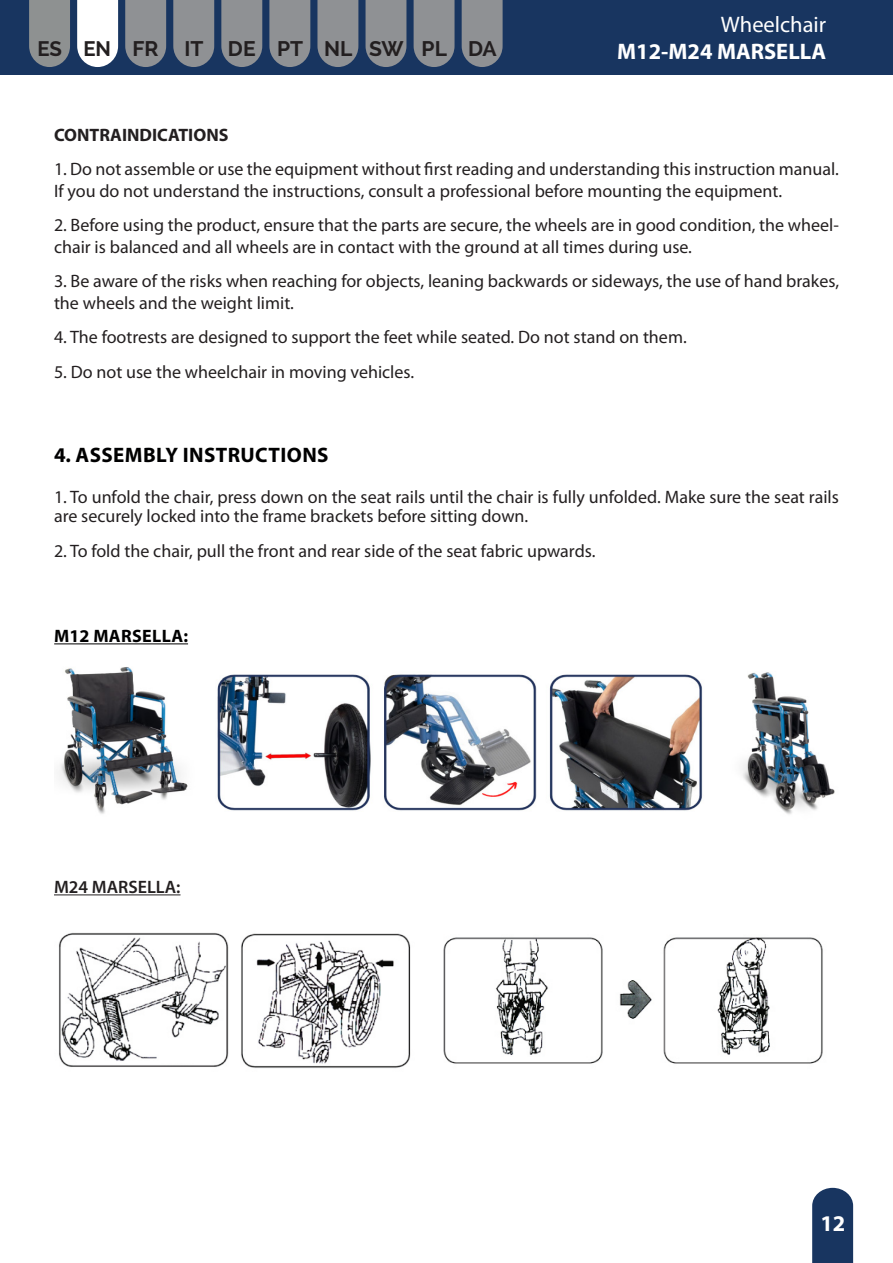
<style>
.page{position:relative;width:893px;height:1263px;background:#fff}
.page>*{position:absolute;margin:0;border:0;box-sizing:border-box;transform-origin:0 0}
.t1{font:700 22.5px "Myriad Pro";color:#fff}
.t2{font:22.5px "Myriad Pro";color:#fff}
.Título_de_apartado{font:700 21px "Myriad Pro";letter-spacing:.02em;color:#000001}
.t3{font:700 21px "Raleway";color:#231f20}
.Cuerpo_de_texto{font:18px/21.6px "Myriad Pro";color:#231f20}
.Subtítulo{font:700 18px "Myriad Pro";color:#231f20}
.Espacio_pequeño{font:700 18px "Myriad Pro";letter-spacing:.02em;color:#000001}
.t4{font:600 18px "Myriad Pro";color:#231f20}
.s1{font-size:20.85px}
</style>
<div class="page">
<div style="left:0;top:0;width:893px;height:75px;background:#183560"></div>
<svg style="left:29px;top:0;width:41px;height:67px;background:#858a8d"></svg>
<svg style="left:125px;top:0;width:41px;height:67px;background:#868a90"></svg>
<svg style="left:414px;top:0;width:41px;height:67px;background:#858990"></svg>
<svg style="left:269px;top:0;width:41px;height:67px;background:#868a90"></svg>
<svg style="left:77px;top:0;width:41px;height:67px;background:#eef0f3"></svg>
<svg style="left:366px;top:0;width:40px;height:67px;background:#878b90"></svg>
<svg style="left:221px;top:0;width:41px;height:67px;background:#868a90"></svg>
<svg style="left:173px;top:0;width:41px;height:67px;background:#868a90"></svg>
<svg style="left:462px;top:0;width:41px;height:67px;background:#868a90"></svg>
<svg style="left:317px;top:0;width:41px;height:67px;background:#85898f"></svg>
<svg style="left:812px;top:1188px;width:41px;height:75px;background:#243f68"></svg>
<hr style="left:54px;top:643px;width:134px;height:1px;background:#000001">
<hr style="left:54px;top:894px;width:127px;height:1px;background:#231f20">
<img style="left:59px;top:667px;width:776px;height:147px">
<img style="left:443px;top:937px;width:380px;height:127px">
<img style="left:59px;top:932px;width:352px;height:136px">
<div style="left:159px;top:1050px;width:41px;height:13px;background:#fff"></div>
<p class="t3" style="left:37px;top:37px;width:461px"><span class="s1">ES EN</span> FR IT DE PT NL SW PL DA</p>
<p class="t2" style="left:721px;top:10px;width:107px">Wheelchair</p>
<p class="t1" style="left:617px;top:37px;width:210px">M12-M24 MARSELLA</p>
<p class="Subtítulo" style="left:54px;top:123px;width:176px">CONTRAINDICATIONS</p>
<p class="Cuerpo_de_texto" style="left:54px;top:158px;width:786px">1. Do not assemble or use the equipment without first reading and understanding this instruction manual.<br>If you do not understand the instructions, consult a professional before mounting the equipment.</p>
<p class="Cuerpo_de_texto" style="left:54px;top:214px;width:786px">2. Before using the product, ensure that the parts are secure, the wheels are in good condition, the wheel&shy;chair is balanced and all wheels are in contact with the ground at all times during use.</p>
<p class="Cuerpo_de_texto" style="left:54px;top:270px;width:786px">3. Be aware of the risks when reaching for objects, leaning backwards or sideways, the use of hand brakes, the wheels and the weight limit.</p>
<p class="Cuerpo_de_texto" style="left:54px;top:326px;width:634px">4. The footrests are designed to support the feet while seated. Do not stand on them.</p>
<p class="Cuerpo_de_texto" style="left:54px;top:361px;width:362px">5. Do not use the wheelchair in moving vehicles.</p>
<p class="Título_de_apartado" style="left:54px;top:441px;width:276px">4. ASSEMBLY INSTRUCTIONS</p>
<p class="Cuerpo_de_texto" style="left:54px;top:487px;width:786px;line-height:19.5px">1. To unfold the chair, press down on the seat rails until the chair is fully unfolded. Make sure the seat rails are securely locked into the frame brackets before sitting down.</p>
<p class="Cuerpo_de_texto" style="left:54px;top:540px;width:543px">2. To fold the chair, pull the front and rear side of the seat fabric upwards.</p>
<p class="Espacio_pequeño" style="left:54px;top:624px;width:135px">M12 MARSELLA:</p>
<p class="t4" style="left:54px;top:875px;width:128px">M24 MARSELLA:</p>
<p class="t1" style="left:820px;top:1209px;width:26px">12</p>
</div>
